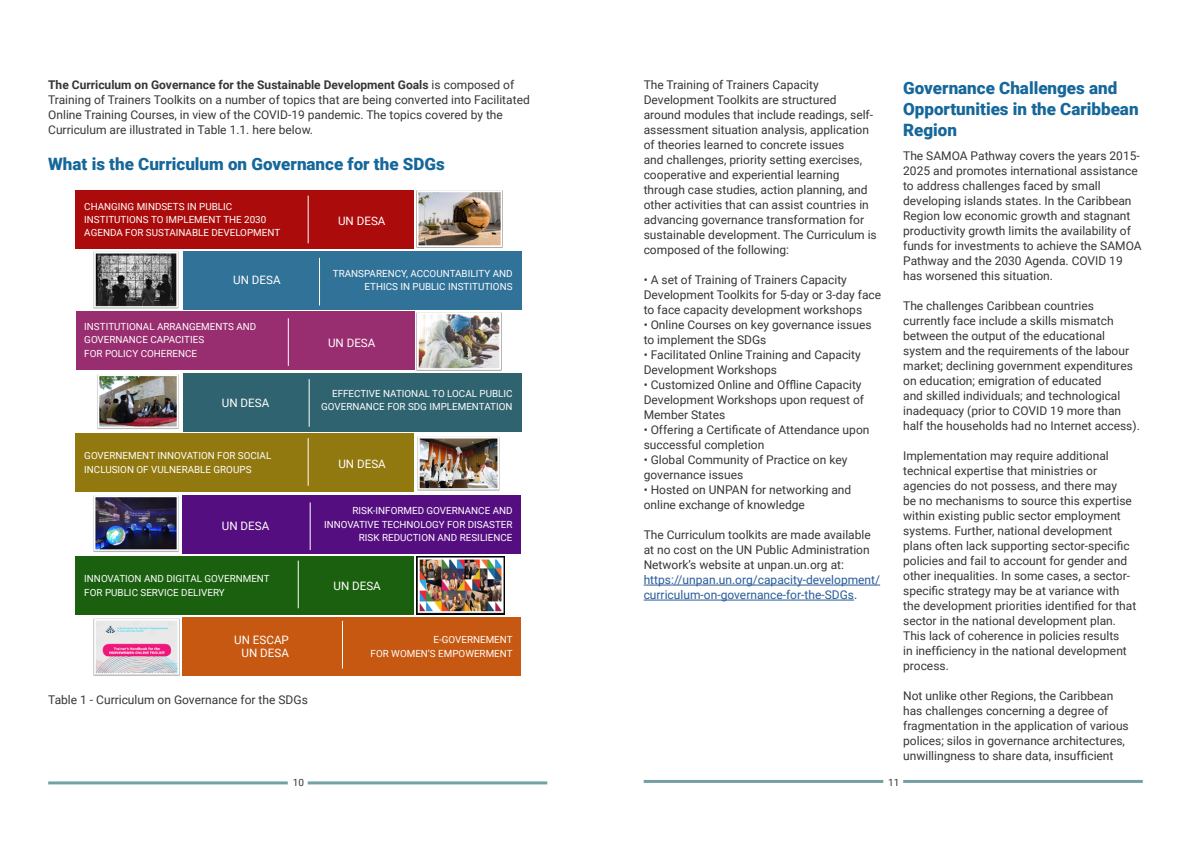
<style>
.page{position:relative;width:1191px;height:842px;background:#fff}
.page>*{position:absolute;margin:0;border:0;box-sizing:border-box;transform-origin:0 0}
.t1{font:900 17px/21px "Roboto";color:#16679a}
.t2{font:12px/15px "Roboto";color:#373636}
.t3{font:12px/15px "Roboto";color:#275b9b}
.t4{font:11.6px/13.4px "Roboto";color:#fff;text-align:right}
.t5{font:10px "Roboto";color:#373636}
.t6{font:9.8px/13.4px "Roboto";color:#fff}
.s1{font-weight:700}
.s2{color:#373636}
</style>
<div class="page">
<hr style="left:48px;top:781px;width:240px;height:3px;background:#04575a">
<hr style="left:308px;top:781px;width:239px;height:3px;background:#04575a">
<hr style="left:643px;top:780px;width:240px;height:3px;background:#04575a">
<hr style="left:903px;top:780px;width:239px;height:3px;background:#04575a">
<hr style="left:643px;top:585px;width:237px;height:1px;background:#275b9b">
<hr style="left:643px;top:600px;width:211px;height:1px;background:#275b9b">
<div style="left:75px;top:190px;width:339px;height:58px;background:#ab0b0b"></div>
<div style="left:183px;top:251px;width:339px;height:59px;background:#317298"></div>
<div style="left:76px;top:312px;width:339px;height:58px;background:#982d6f"></div>
<div style="left:183px;top:373px;width:339px;height:58px;background:#2f636f"></div>
<div style="left:75px;top:433px;width:339px;height:59px;background:#91780f"></div>
<div style="left:182px;top:495px;width:339px;height:58px;background:#550e80"></div>
<div style="left:75px;top:556px;width:339px;height:59px;background:#1a600e"></div>
<div style="left:182px;top:617px;width:339px;height:59px;background:#c65811"></div>
<hr style="left:308px;top:196px;width:1px;height:47px;background:#fff">
<hr style="left:319px;top:258px;width:1px;height:47px;background:#fff">
<hr style="left:309px;top:379px;width:1px;height:48px;background:#fff">
<hr style="left:288px;top:318px;width:1px;height:48px;background:#fff">
<hr style="left:308px;top:438px;width:1px;height:48px;background:#fff">
<hr style="left:310px;top:502px;width:1px;height:48px;background:#fff">
<hr style="left:298px;top:561px;width:1px;height:47px;background:#fff">
<hr style="left:342px;top:621px;width:1px;height:47px;background:#fff">
<img style="left:416px;top:190px;width:87px;height:58px">
<img style="left:93px;top:251px;width:86px;height:58px">
<img style="left:416px;top:312px;width:86px;height:59px">
<img style="left:97px;top:374px;width:82px;height:55px">
<img style="left:417px;top:436px;width:83px;height:55px">
<img style="left:93px;top:495px;width:86px;height:57px">
<img style="left:416px;top:556px;width:88px;height:58px">
<img style="left:93px;top:618px;width:87px;height:58px">
<p class="t2" style="left:48px;top:77px;width:483px"><span class="s1">The Curriculum on Governance for the Sustainable Development Goals</span> is composed of Training of Trainers Toolkits on a number of topics that are being converted into Facilitated Online Training Courses, in view of the COVID-19 pandemic. The topics covered by the Curriculum are illustrated in Table 1.1. here below.</p>
<h1 class="t1" style="left:48px;top:153px;width:398px">What is the Curriculum on Governance for the SDGs</h1>
<p class="t6" style="left:84px;top:199px;width:197px">CHANGING MINDSETS IN PUBLIC<br>INSTITUTIONS TO IMPLEMENT THE 2030<br>AGENDA FOR SUSTAINABLE DEVELOPMENT</p>
<p class="t4" style="left:233px;top:273px;width:49px">UN DESA</p>
<p class="t6" style="left:84px;top:319px;width:174px">INSTITUTIONAL ARRANGEMENTS AND<br>GOVERNANCE CAPACITIES<br>FOR POLICY COHERENCE</p>
<p class="t4" style="left:338px;top:213px;width:49px">UN DESA</p>
<p class="t6" style="left:333px;top:266px;width:181px;text-align:right">TRANSPARENCY, ACCOUNTABILITY AND<br>ETHICS IN PUBLIC INSTITUTIONS</p>
<p class="t4" style="left:328px;top:335px;width:49px">UN DESA</p>
<p class="t6" style="left:332px;top:386px;width:182px">EFFECTIVE NATIONAL TO LOCAL PUBLIC</p>
<p class="t4" style="left:222px;top:396px;width:49px">UN DESA</p>
<p class="t6" style="left:321px;top:400px;width:193px">GOVERNANCE FOR SDG IMPLEMENTATION</p>
<p class="t6" style="left:84px;top:449px;width:188px">GOVERNEMENT INNOVATION FOR SOCIAL<br>INCLUSION OF VULNERABLE GROUPS</p>
<p class="t4" style="left:338px;top:456px;width:49px">UN DESA</p>
<p class="t6" style="left:324px;top:504px;width:190px;text-align:right">RISK-INFORMED GOVERNANCE AND<br>INNOVATIVE TECHNOLOGY FOR DISASTER<br>RISK REDUCTION AND RESILIENCE</p>
<p class="t4" style="left:222px;top:518px;width:49px">UN DESA</p>
<p class="t6" style="left:84px;top:572px;width:187px">INNOVATION AND DIGITAL GOVERNMENT<br>FOR PUBLIC SERVICE DELIVERY</p>
<p class="t4" style="left:333px;top:579px;width:49px">UN DESA</p>
<p class="t4" style="left:234px;top:632px;width:56px">UN ESCAP<br>UN DESA</p>
<p class="t2" style="left:48px;top:691px;width:261px">Table 1 - Curriculum on Governance for the SDGs</p>
<p class="t6" style="left:370px;top:633px;width:144px;text-align:right">E-GOVERNEMENT<br>FOR WOMEN’S EMPOWERMENT</p>
<p class="t2" style="left:643px;top:77px;width:235px">The Training of Trainers Capacity Development Toolkits are structured around modules that include readings, self&shy;assessment situation analysis, application of theories learned to concrete issues<br>and challenges, priority setting exercises, cooperative and experiential learning through case studies, action planning, and other activities that can assist countries in advancing governance transformation for sustainable development. The Curriculum is composed of the following:</p>
<p class="t2" style="left:643px;top:272px;width:239px">• A set of Training of Trainers Capacity<br>Development Toolkits for 5-day or 3-day face to face capacity development workshops</p>
<p class="t2" style="left:643px;top:317px;width:229px">• Online Courses on key governance issues to implement the SDGs</p>
<p class="t2" style="left:643px;top:347px;width:219px">• Facilitated Online Training and Capacity<br>Development Workshops</p>
<p class="t2" style="left:643px;top:377px;width:222px">• Customized Online and Offline Capacity<br>Development Workshops upon request of<br>Member States</p>
<p class="t2" style="left:643px;top:422px;width:227px">• Offering a Certificate of Attendance upon successful completion</p>
<p class="t2" style="left:643px;top:452px;width:205px">• Global Community of Practice on key governance issues</p>
<p class="t2" style="left:643px;top:482px;width:209px">• Hosted on UNPAN for networking and online exchange of knowledge</p>
<p class="t2" style="left:643px;top:527px;width:229px;text-align:justify">The Curriculum toolkits are made available at no cost on the UN Public Administration Network’s website at unpan.un.org at:</p>
<p class="t3" style="left:643px;top:572px;width:238px">https://unpan.un.org/capacity-development/ curriculum-on-governance-for-the-SDGs<span class="s2">.</span></p>
<h1 class="t1" style="left:903px;top:77px;width:237px">Governance Challenges and<br>Opportunities in the Caribbean<br>Region</h1>
<p class="t2" style="left:903px;top:148px;width:240px">The SAMOA Pathway covers the years 2015- 2025 and promotes international assistance to address challenges faced by small developing islands states. In the Caribbean Region low economic growth and stagnant productivity growth limits the availability of funds for investments to achieve the SAMOA Pathway and the 2030 Agenda. COVID 19 has worsened this situation.</p>
<p class="t2" style="left:903px;top:298px;width:238px">The challenges Caribbean countries currently face include a skills mismatch between the output of the educational system and the requirements of the labour market; declining government expenditures on education; emigration of educated<br>and skilled individuals; and technological inadequacy (prior to COVID 19 more than half the households had no Internet access).</p>
<p class="t2" style="left:903px;top:448px;width:235px">Implementation may require additional technical expertise that ministries or agencies do not possess, and there may<br>be no mechanisms to source this expertise within existing public sector employment systems. Further, national development plans often lack supporting sector-specific policies and fail to account for gender and other inequalities. In some cases, a sector&shy;specific strategy may be at variance with the development priorities identified for that sector in the national development plan.<br>This lack of coherence in policies results<br>in inefficiency in the national development process.</p>
<p class="t2" style="left:903px;top:688px;width:227px">Not unlike other Regions, the Caribbean has challenges concerning a degree of fragmentation in the application of various polices; silos in governance architectures, unwillingness to share data, insufficient</p>
<p class="t5" style="left:293px;top:775px;width:13px">10</p>
<p class="t5" style="left:888px;top:775px;width:13px">11</p>
</div>
